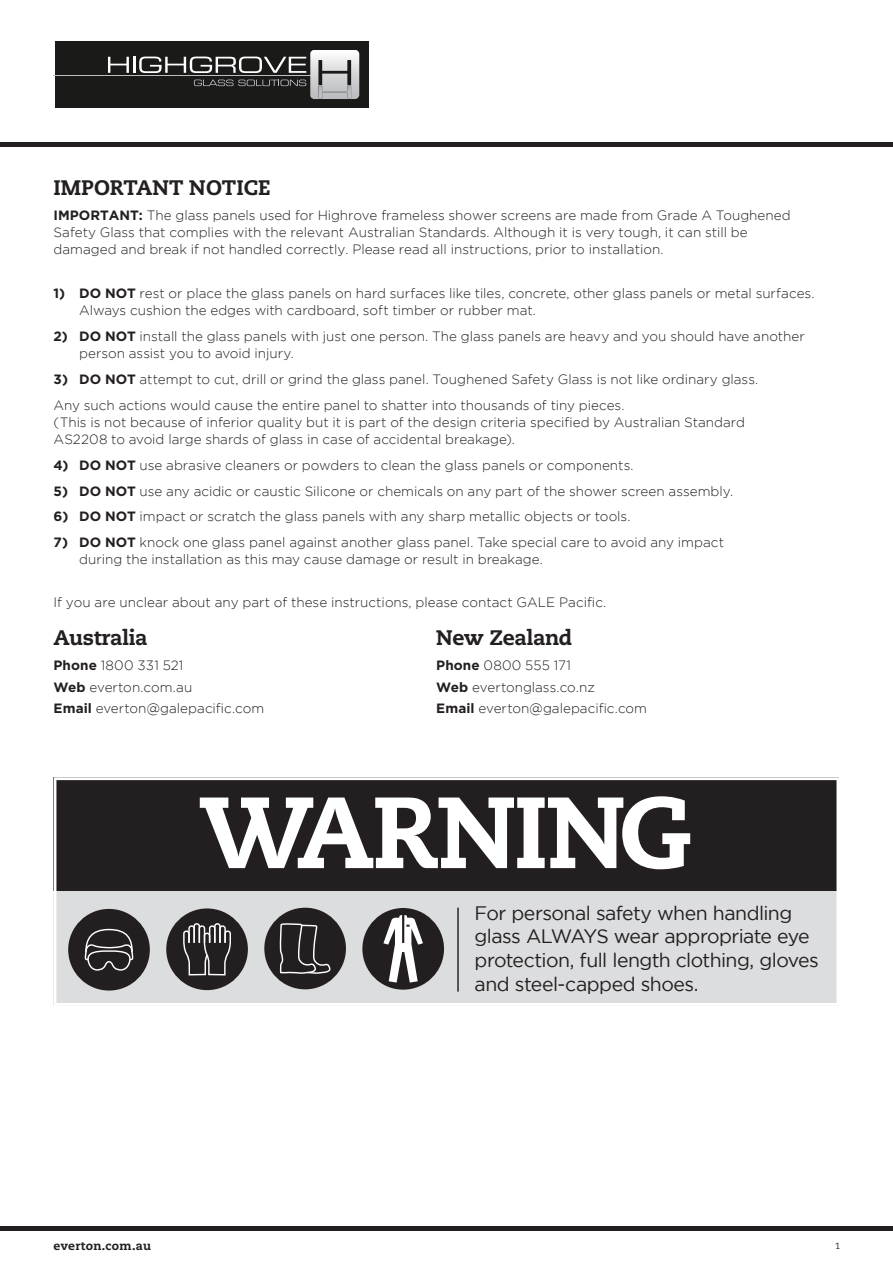
<style>
.page{position:relative;width:893px;height:1263px;background:#fff}
.page>*{position:absolute;margin:0;border:0;box-sizing:border-box;transform-origin:0 0}
.t1{font:800 100.8px "Caecilia LT Std";letter-spacing:-.035em;color:#fff}
.t2{font:800 21px "Caecilia LT Std";letter-spacing:-.01em;color:#231f20}
.t3{font:19.5px/23.7px "Gotham";letter-spacing:-.03em;color:#231f20}
.t4{font:300 13.5px/17.2px "Gotham";color:#231f20}
.t5{font:800 12px "Caecilia LT Std";letter-spacing:.025em;color:#231f20}
.t6{font:9px "Caecilia LT Std";color:#231f20}
.s1{font-weight:700}
</style>
<div class="page">
<div style="left:0;top:142px;width:893px;height:5px;background:#231f20"></div>
<div style="left:0;top:1226px;width:893px;height:5px;background:#231f20"></div>
<svg style="left:54px;top:777px;width:785px;height:226px;background:#6f6d6f"></svg>
<div style="left:55px;top:41px;width:313px;height:67px;background:#1a1a19"></div>
<hr style="left:54px;top:75px;width:275px;height:1px;background:#babcbe">
<svg style="left:108px;top:57px;width:21px;height:16px"></svg>
<hr style="left:133px;top:57px;width:3px;height:16px;background:#fff">
<svg style="left:139px;top:50px;width:220px;height:49px"></svg>
<img style="left:318px;top:86px;width:33px;height:12px">
<h2 class="t2" style="left:54px;top:174px;width:218px">IMPORTANT NOTICE</h2>
<p class="t4" style="left:54px;top:206px;width:739px"><span class="s1">IMPORTANT:</span> The glass panels used for Highrove frameless shower screens are made from Grade A Toughened<br>Safety Glass that complies with the relevant Australian Standards. Although it is very tough, it can still be damaged and break if not handled correctly. Please read all instructions, prior to installation.</p>
<p class="t4" style="left:79px;top:284px;width:737px;text-indent:-26px"><span class="s1">1) DO NOT</span> rest or place the glass panels on hard surfaces like tiles, concrete, other glass panels or metal surfaces.<br>Always cushion the edges with cardboard, soft timber or rubber mat.</p>
<p class="t4" style="left:79px;top:327px;width:727px;text-indent:-26px"><span class="s1">2) DO NOT</span> install the glass panels with just one person. The glass panels are heavy and you should have another person assist you to avoid injury.</p>
<p class="t4" style="left:54px;top:366px;width:706px;line-height:25.8px"><span class="s1">3) DO NOT</span> attempt to cut, drill or grind the glass panel. Toughened Safety Glass is not like ordinary glass.<br>Any such actions would cause the entire panel to shatter into thousands of tiny pieces.</p>
<p class="t4" style="left:54px;top:413px;width:693px">(This is not because of inferior quality but it is part of the design criteria specified by Australian Standard<br>AS2208 to avoid large shards of glass in case of accidental breakage).</p>
<p class="t4" style="left:54px;top:456px;width:582px"><span class="s1">4) DO NOT</span> use abrasive cleaners or powders to clean the glass panels or components.</p>
<p class="t4" style="left:54px;top:482px;width:681px"><span class="s1">5) DO NOT</span> use any acidic or caustic Silicone or chemicals on any part of the shower screen assembly.</p>
<p class="t4" style="left:54px;top:508px;width:578px"><span class="s1">6) DO NOT</span> impact or scratch the glass panels with any sharp metallic objects or tools.</p>
<p class="t4" style="left:79px;top:534px;width:646px;text-indent:-26px"><span class="s1">7) DO NOT</span> knock one glass panel against another glass panel. Take special care to avoid any impact during the installation as this may cause damage or result in breakage.</p>
<p class="t4" style="left:54px;top:594px;width:554px">If you are unclear about any part of these instructions, please contact GALE Pacific.</p>
<h2 class="t2" style="left:54px;top:624px;width:96px">Australia</h2>
<h2 class="t2" style="left:436px;top:624px;width:138px">New Zealand</h2>
<p class="t4" style="left:54px;top:657px;width:131px"><span class="s1">Phone</span> 1800 331 521</p>
<p class="t4" style="left:436px;top:657px;width:136px"><span class="s1">Phone</span> 0800 555 171</p>
<p class="t4" style="left:54px;top:678px;width:140px"><span class="s1">Web</span> everton.com.au</p>
<p class="t4" style="left:436px;top:678px;width:160px"><span class="s1">Web</span> evertonglass.co.nz</p>
<p class="t4" style="left:54px;top:700px;width:212px"><span class="s1">Email</span> everton@galepacific.com</p>
<p class="t4" style="left:436px;top:700px;width:212px"><span class="s1">Email</span> everton@galepacific.com</p>
<h1 class="t1" style="left:200px;top:770px;width:494px">WARNING</h1>
<h3 class="t3" style="left:475px;top:900px;width:346px">For personal safety when handling glass ALWAYS wear appropriate eye protection, full length clothing, gloves and steel-capped shoes.</h3>
<p class="t5" style="left:54px;top:1238px;width:99px">everton.com.au</p>
<p class="t6" style="left:835px;top:1241px;width:7px">1</p>
</div>
